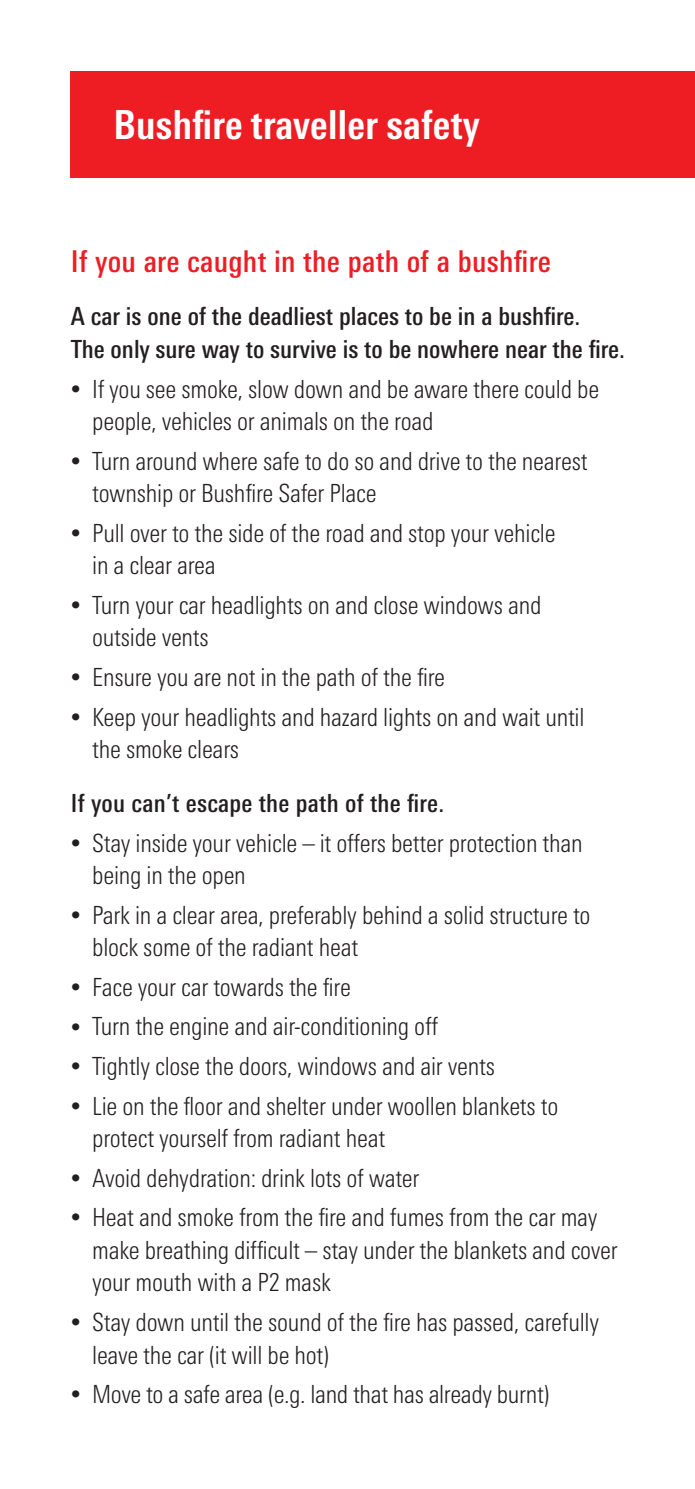
<style>
.page{position:relative;width:695px;height:1489px;background:#fff}
.page>*{position:absolute;margin:0;border:0;box-sizing:border-box;transform-origin:0 0}
.Heading{font:700 condensed 40px "Linotype Univers";letter-spacing:.01em;color:#fff}
.Body_Copy{font:500 condensed 30px "Linotype Univers";letter-spacing:.01em;color:#ee1d23}
.Body_Copy-2{font:300 condensed 25px/32.5px "Linotype Univers";letter-spacing:-.01em;color:#231f20}
.Body_Copy-3{font:500 condensed 25px/32.5px "Linotype Univers";color:#231f20}
.s1{font-size:20px}
</style>
<div class="page">
<div style="left:71px;top:71px;width:623px;height:106px;background:#ee1d23"></div>
<p class="Heading" style="left:113px;top:101px;width:368px">Bushfire traveller safety</p>
<p class="Body_Copy" style="left:71px;top:243px;width:481px">If you are caught in the path of a bushfire</p>
<p class="Body_Copy-3" style="left:71px;top:300px;width:555px">A car is one of the deadliest places to be in a bushfire.<br>The only sure way to survive is to be nowhere near the fire.</p>
<p class="Body_Copy-2" style="left:92px;top:372px;width:508px;text-indent:-21px"><span class="s1">•</span> If you see smoke, slow down and be aware there could be people, vehicles or animals on the road</p>
<p class="Body_Copy-2" style="left:92px;top:444px;width:497px;text-indent:-21px"><span class="s1">•</span> Turn around where safe to do so and drive to the nearest township or Bushfire Safer Place</p>
<p class="Body_Copy-2" style="left:92px;top:516px;width:465px;text-indent:-21px"><span class="s1">•</span> Pull over to the side of the road and stop your vehicle in a clear area</p>
<p class="Body_Copy-2" style="left:92px;top:588px;width:450px;text-indent:-21px"><span class="s1">•</span> Turn your car headlights on and close windows and outside vents</p>
<p class="Body_Copy-2" style="left:71px;top:661px;width:375px"><span class="s1">•</span> Ensure you are not in the path of the fire</p>
<p class="Body_Copy-2" style="left:92px;top:700px;width:493px;text-indent:-21px"><span class="s1">•</span> Keep your headlights and hazard lights on and wait until the smoke clears</p>
<p class="Body_Copy-3" style="left:71px;top:786px;width:375px">If you can’t escape the path of the fire.</p>
<p class="Body_Copy-2" style="left:92px;top:826px;width:492px;text-indent:-21px"><span class="s1">•</span> Stay inside your vehicle – it offers better protection than being in the open</p>
<p class="Body_Copy-2" style="left:92px;top:898px;width:500px;text-indent:-21px"><span class="s1">•</span> Park in a clear area, preferably behind a solid structure to block some of the radiant heat</p>
<p class="Body_Copy-2" style="left:71px;top:970px;width:281px"><span class="s1">•</span> Face your car towards the fire</p>
<p class="Body_Copy-2" style="left:71px;top:1010px;width:368px"><span class="s1">•</span> Turn the engine and air-conditioning off</p>
<p class="Body_Copy-2" style="left:71px;top:1049px;width:425px"><span class="s1">•</span> Tightly close the doors, windows and air vents</p>
<p class="Body_Copy-2" style="left:92px;top:1089px;width:467px;text-indent:-21px"><span class="s1">•</span> Lie on the floor and shelter under woollen blankets to protect yourself from radiant heat</p>
<p class="Body_Copy-2" style="left:71px;top:1161px;width:350px"><span class="s1">•</span> Avoid dehydration: drink lots of water</p>
<p class="Body_Copy-2" style="left:92px;top:1201px;width:527px;text-indent:-21px"><span class="s1">•</span> Heat and smoke from the fire and fumes from the car may make breathing difficult – stay under the blankets and cover your mouth with a P2 mask</p>
<p class="Body_Copy-2" style="left:92px;top:1305px;width:508px;text-indent:-21px"><span class="s1">•</span> Stay down until the sound of the fire has passed, carefully leave the car (it will be hot)</p>
<p class="Body_Copy-2" style="left:71px;top:1377px;width:480px"><span class="s1">•</span> Move to a safe area (e.g. land that has already burnt)</p>
</div>
